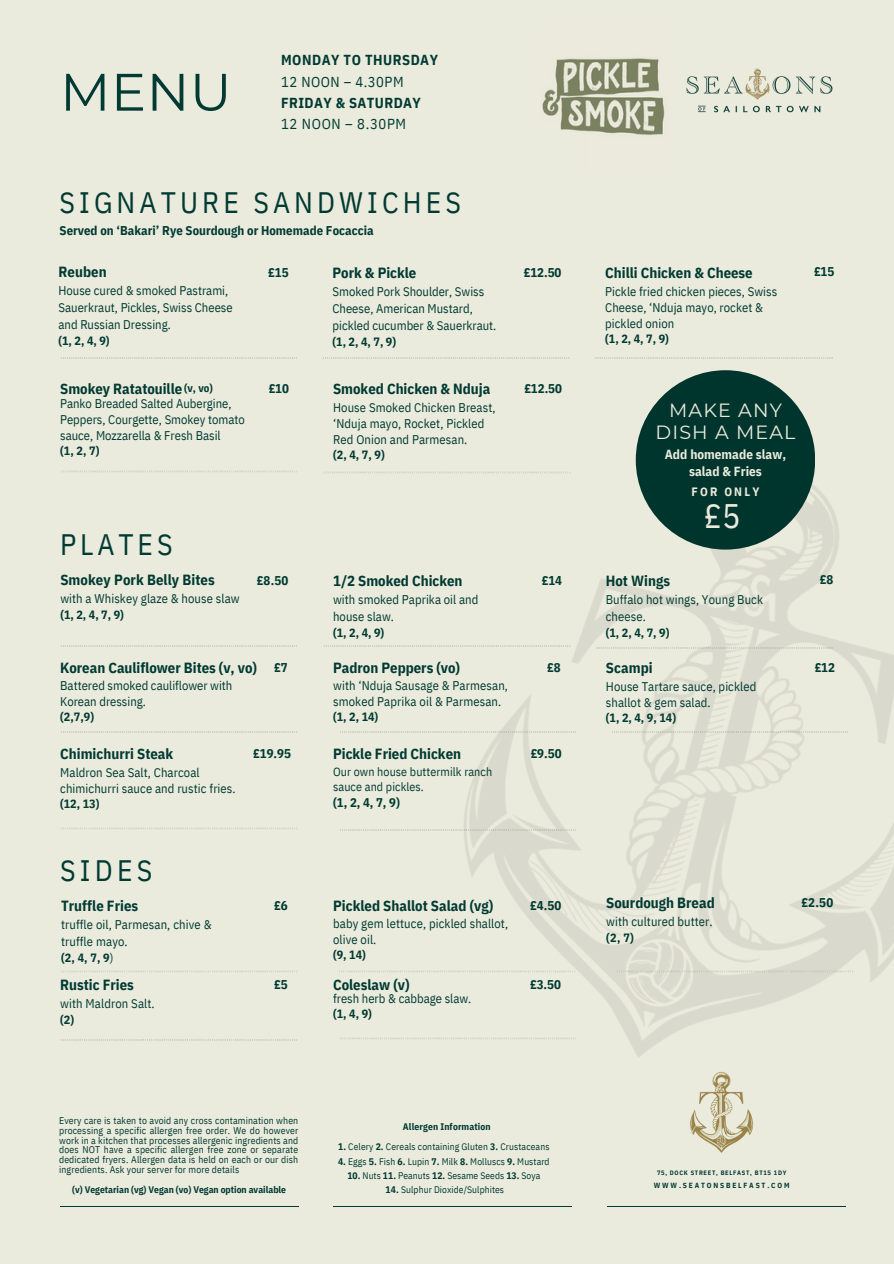
<style>
.page{position:relative;width:894px;height:1264px;background:#fff}
.page>*{position:absolute;margin:0;border:0;box-sizing:border-box;transform-origin:0 0}
.t1{font:52.65px "Montserrat";color:#003a32}
.t2{font:34.05px "IBM Plex Sans Cond";color:#ebebdd}
.t3{font:29.55px "IBM Plex Sans Cond";letter-spacing:.14em;color:#003a32}
.t4{font:19.05px/22.5px "Montserrat";letter-spacing:.06em;color:#ebebdd;text-align:center}
.t5{font:700 14.7px "IBM Plex Sans Cond";color:#003a32}
.t6{font:700 14.4px/21.3px "IBM Plex Sans Cond";letter-spacing:.035em;color:#003a32}
.t7{font:700 13.2px/17.5px "IBM Plex Sans Cond";color:#ebebdd;text-align:center}
.t8{font:700 12.75px "IBM Plex Sans Cond";color:#003a32}
.t9{font:12.6px/16px "IBM Plex Sans Cond";letter-spacing:.005em;color:#003a32}
.t10{font:700 12.6px "IBM Plex Sans Cond";color:#003a32}
.t11{font:700 12.15px "IBM Plex Sans Cond";letter-spacing:.18em;color:#ebebdd}
.t12{font:700 12px "IBM Plex Sans Cond";color:#003a32}
.t13{font:12px/15px "IBM Plex Sans Cond";letter-spacing:.005em;color:#003a32}
.t14{font:700 11.1px "IBM Plex Sans Cond";color:#003a32}
.t15{font:9.75px/9.8px "IBM Plex Sans Cond";letter-spacing:.015em;color:#003a32;text-align:justify}
.t16{font:9.6px "IBM Plex Sans Cond";letter-spacing:.01em;color:#003a32}
.t17{font:700 9.6px "IBM Plex Sans Cond";color:#003a32}
.t18{font:700 7.35px "IBM Plex Sans Cond";letter-spacing:.245em;color:#003a32}
.t19{font:700 6.3px "IBM Plex Sans Cond";letter-spacing:.11em;color:#003a32}
.s1{font-weight:400}
.s2{font-weight:700}
</style>
<div class="page">
<div style="left:0;top:0;width:893px;height:1263px;background:#ebebdd"></div>
<hr style="left:60px;top:1206px;width:238px;height:1px;background:#003a32">
<img style="left:61px;top:357px;width:236px;height:2px">
<img style="left:61px;top:470px;width:236px;height:3px">
<img style="left:61px;top:645px;width:236px;height:2px">
<img style="left:61px;top:731px;width:236px;height:2px">
<img style="left:61px;top:827px;width:236px;height:3px">
<img style="left:61px;top:970px;width:236px;height:3px">
<img style="left:61px;top:1039px;width:236px;height:2px">
<img style="left:323px;top:357px;width:246px;height:2px">
<img style="left:323px;top:471px;width:71px;height:3px">
<img style="left:595px;top:357px;width:238px;height:2px">
<img style="left:395px;top:396px;width:498px;height:662px">
<img style="left:590px;top:642px;width:248px;height:11px">
<img style="left:542px;top:58px;width:123px;height:77px">
<img style="left:323px;top:640px;width:253px;height:11px">
<img style="left:686px;top:68px;width:147px;height:45px">
<div style="left:635px;top:370px;width:180px;height:179px;background:#00352d;border-radius:50%"></div>
<img style="left:339px;top:965px;width:242px;height:12px">
<img style="left:610px;top:965px;width:248px;height:12px">
<img style="left:340px;top:1032px;width:242px;height:12px">
<img style="left:340px;top:726px;width:242px;height:12px">
<img style="left:605px;top:726px;width:248px;height:12px">
<img style="left:340px;top:824px;width:242px;height:11px">
<img style="left:690px;top:1071px;width:64px;height:82px">
<hr style="left:334px;top:1205px;width:238px;height:1px;background:#003a32">
<hr style="left:607px;top:1205px;width:238px;height:1px;background:#003a32">
<p class="t1" style="left:60px;top:60px;width:173px">MENU</p>
<p class="t6" style="left:281px;top:49px;width:158px">MONDAY TO THURSDAY<br><span class="s1">12 NOON – 4.30PM<br></span>FRIDAY &amp; SATURDAY<br><span class="s1">12 NOON – 8.30PM</span></p>
<p class="t3" style="left:60px;top:183px;width:402px">SIGNATURE SANDWICHES</p>
<p class="t8" style="left:60px;top:222px;width:315px">Served on ‘Bakari’ Rye Sourdough or Homemade Focaccia</p>
<p class="t5" style="left:58px;top:261px;width:50px">Reuben</p>
<p class="t9" style="left:58px;top:281px;width:176px;line-height:17px">House cured &amp; smoked Pastrami,<br>Sauerkraut, Pickles, Swiss Cheese and Russian Dressing.</p>
<p class="t12" style="left:58px;top:332px;width:53px">(1, 2, 4, 9)</p>
<p class="t8" style="left:268px;top:264px;width:22px">£15</p>
<p class="t5" style="left:60px;top:379px;width:123px">Smokey Ratatouille</p>
<p class="t14" style="left:184px;top:381px;width:30px">(v, vo)</p>
<p class="t9" style="left:60px;top:395px;width:186px">Panko Breaded Salted Aubergine,<br>Peppers, Courgette, Smokey tomato sauce, Mozzarella &amp; Fresh Basil</p>
<p class="t12" style="left:60px;top:443px;width:41px">(1, 2, 7)</p>
<p class="t8" style="left:269px;top:379px;width:22px">£10</p>
<p class="t5" style="left:332px;top:263px;width:85px">Pork &amp; Pickle</p>
<p class="t9" style="left:332px;top:282px;width:165px;line-height:17px">Smoked Pork Shoulder, Swiss<br>Cheese, American Mustard, pickled cucumber &amp; Sauerkraut.</p>
<p class="t12" style="left:332px;top:333px;width:65px">(1, 2, 4, 7, 9)</p>
<h3 class="t5" style="left:333px;top:378px;width:159px">Smoked Chicken &amp; Nduja</h3>
<p class="t9" style="left:333px;top:399px;width:164px">House Smoked Chicken Breast, ‘Nduja mayo, Rocket, Pickled<br>Red Onion and Parmesan.</p>
<p class="t12" style="left:333px;top:446px;width:53px">(2, 4, 7, 9)</p>
<p class="t8" style="left:523px;top:264px;width:39px">£12.50</p>
<p class="t8" style="left:524px;top:379px;width:39px">£12.50</p>
<p class="t3" style="left:60px;top:525px;width:114px">PLATES</p>
<p class="t5" style="left:60px;top:570px;width:156px">Smokey Pork Belly Bites</p>
<p class="t9" style="left:60px;top:590px;width:181px">with a Whiskey glaze &amp; house slaw</p>
<p class="t12" style="left:60px;top:607px;width:65px">(1, 2, 4, 7, 9)</p>
<h3 class="t8" style="left:257px;top:571px;width:33px">£8.50</h3>
<p class="t5" style="left:333px;top:570px;width:131px">1/2 Smoked Chicken</p>
<p class="t9" style="left:333px;top:590px;width:147px;line-height:17px">with smoked Paprika oil and house slaw.</p>
<p class="t12" style="left:333px;top:624px;width:53px">(1, 2, 4, 9)</p>
<p class="t8" style="left:541px;top:571px;width:22px">£14</p>
<p class="t5" style="left:60px;top:658px;width:198px">Korean Cauliflower Bites (v, vo)</p>
<p class="t9" style="left:60px;top:677px;width:174px">Battered smoked cauliflower with<br>Korean dressing.</p>
<p class="t12" style="left:60px;top:709px;width:35px">(2,7,9)</p>
<p class="t8" style="left:274px;top:659px;width:15px">£7</p>
<p class="t5" style="left:333px;top:658px;width:128px">Padron Peppers (vo)</p>
<p class="t9" style="left:333px;top:677px;width:176px">with ‘Nduja Sausage &amp; Parmesan, smoked Paprika oil &amp; Parmesan.</p>
<p class="t12" style="left:333px;top:709px;width:47px">(1, 2, 14)</p>
<p class="t8" style="left:547px;top:659px;width:15px">£8</p>
<p class="t5" style="left:60px;top:744px;width:115px">Chimichurri Steak</p>
<p class="t9" style="left:60px;top:764px;width:177px">Maldron Sea Salt, Charcoal chimichurri sauce and rustic fries.</p>
<p class="t12" style="left:60px;top:796px;width:41px">(12, 13)</p>
<p class="t8" style="left:253px;top:745px;width:39px">£19.95</p>
<p class="t5" style="left:333px;top:744px;width:129px">Pickle Fried Chicken</p>
<p class="t13" style="left:333px;top:764px;width:160px">Our own house buttermilk ranch sauce and pickles.</p>
<p class="t10" style="left:333px;top:794px;width:68px">(1, 2, 4, 7, 9)</p>
<p class="t8" style="left:530px;top:745px;width:32px">£9.50</p>
<p class="t3" style="left:60px;top:850px;width:94px">SIDES</p>
<p class="t5" style="left:61px;top:895px;width:79px">Truffle Fries</p>
<h6 class="t9" style="left:61px;top:915px;width:152px;line-height:17px">truffle oil, Parmesan, chive &amp; truffle mayo.</h6>
<p class="t12" style="left:61px;top:949px;width:54px">(2, 4, 7, 9<span class="s1">)</span></p>
<p class="t8" style="left:274px;top:897px;width:15px">£6</p>
<p class="t5" style="left:333px;top:895px;width:162px">Pickled Shallot Salad (vg)</p>
<p class="t9" style="left:333px;top:914px;width:176px">baby gem lettuce, pickled shallot, olive oil.</p>
<p class="t12" style="left:333px;top:946px;width:34px">(9, 14)</p>
<p class="t8" style="left:530px;top:896px;width:33px">£4.50</p>
<p class="t5" style="left:60px;top:974px;width:75px">Rustic Fries</p>
<p class="t9" style="left:60px;top:994px;width:96px">with Maldron Salt.</p>
<h6 class="t12" style="left:60px;top:1011px;width:15px">(2)</h6>
<p class="t8" style="left:274px;top:975px;width:15px">£5</p>
<p class="t5" style="left:333px;top:975px;width:78px">Coleslaw (v)</p>
<p class="t9" style="left:333px;top:990px;width:140px">fresh herb &amp; cabbage slaw.</p>
<p class="t12" style="left:333px;top:1006px;width:40px">(1, 4, 9)</p>
<p class="t8" style="left:530px;top:975px;width:32px">£3.50</p>
<p class="t15" style="left:59px;top:1115px;width:241px">Every care is taken to avoid any cross contamination when processing a specific allergen free order. We do however work in a kitchen that processes allergenic ingredients and does NOT have a specific allergen free zone or separate dedicated fryers. Allergen data is held on each or our dish ingredients. Ask your server for more details</p>
<p class="t17" style="left:72px;top:1183px;width:215px">(v) Vegetarian (vg) Vegan (vo) Vegan option available</p>
<p class="t17" style="left:403px;top:1120px;width:89px">Allergen Information</p>
<p class="t16" style="left:338px;top:1140px;width:213px"><span class="s2">1.</span> Celery <span class="s2">2.</span> Cereals containing Gluten <span class="s2">3.</span> Crustaceans</p>
<p class="t16" style="left:338px;top:1154px;width:213px"><span class="s2">4.</span> Eggs <span class="s2">5.</span> Fish <span class="s2">6.</span> Lupin <span class="s2">7.</span> Milk <span class="s2">8.</span> Molluscs <span class="s2">9.</span> Mustard</p>
<p class="t16" style="left:347px;top:1169px;width:194px"><span class="s2">10.</span> Nuts <span class="s2">11.</span> Peanuts <span class="s2">12.</span> Sesame Seeds <span class="s2">13.</span> Soya</p>
<p class="t16" style="left:385px;top:1183px;width:120px"><span class="s2">14.</span> Sulphur Dioxide/Sulphites</p>
<p class="t5" style="left:605px;top:263px;width:149px">Chilli Chicken &amp; Cheese</p>
<p class="t9" style="left:605px;top:283px;width:173px">Pickle fried chicken pieces, Swiss<br>Cheese, ‘Nduja mayo, rocket &amp; pickled onion</p>
<p class="t12" style="left:605px;top:330px;width:65px">(1, 2, 4, 7, 9)</p>
<p class="t8" style="left:813px;top:262px;width:22px">£15</p>
<p class="t4" style="left:655px;top:399px;width:141px">MAKE ANY<br>DISH A MEAL</p>
<p class="t7" style="left:664px;top:445px;width:123px">Add homemade slaw, salad &amp; Fries</p>
<p class="t2" style="left:703px;top:493px;width:38px">£5</p>
<p class="t11" style="left:691px;top:483px;width:69px">FOR ONLY</p>
<h4 class="t5" style="left:605px;top:570px;width:66px">Hot Wings</h4>
<p class="t9" style="left:605px;top:590px;width:159px;line-height:17px">Buffalo hot wings, Young Buck cheese.</p>
<p class="t12" style="left:605px;top:624px;width:65px">(1, 2, 4, 7, 9)</p>
<p class="t5" style="left:605px;top:658px;width:48px">Scampi</p>
<p class="t9" style="left:605px;top:678px;width:152px">House Tartare sauce, pickled shallot &amp; gem salad.</p>
<p class="t12" style="left:605px;top:710px;width:71px">(1, 2, 4, 9, 14)</p>
<p class="t8" style="left:819px;top:571px;width:15px">£8</p>
<p class="t8" style="left:814px;top:659px;width:22px">£12</p>
<h2 class="t5" style="left:606px;top:893px;width:110px">Sourdough Bread</h2>
<p class="t9" style="left:606px;top:913px;width:108px">with cultured butter.</p>
<p class="t12" style="left:606px;top:930px;width:29px">(2, 7)</p>
<p class="t8" style="left:801px;top:894px;width:33px">£2.50</p>
<p class="t19" style="left:656px;top:1168px;width:131px">75, DOCK STREET, BELFAST, BT15 1DY</p>
<p class="t18" style="left:653px;top:1180px;width:137px">WWW.SEATONSBELFAST.COM</p>
</div>
